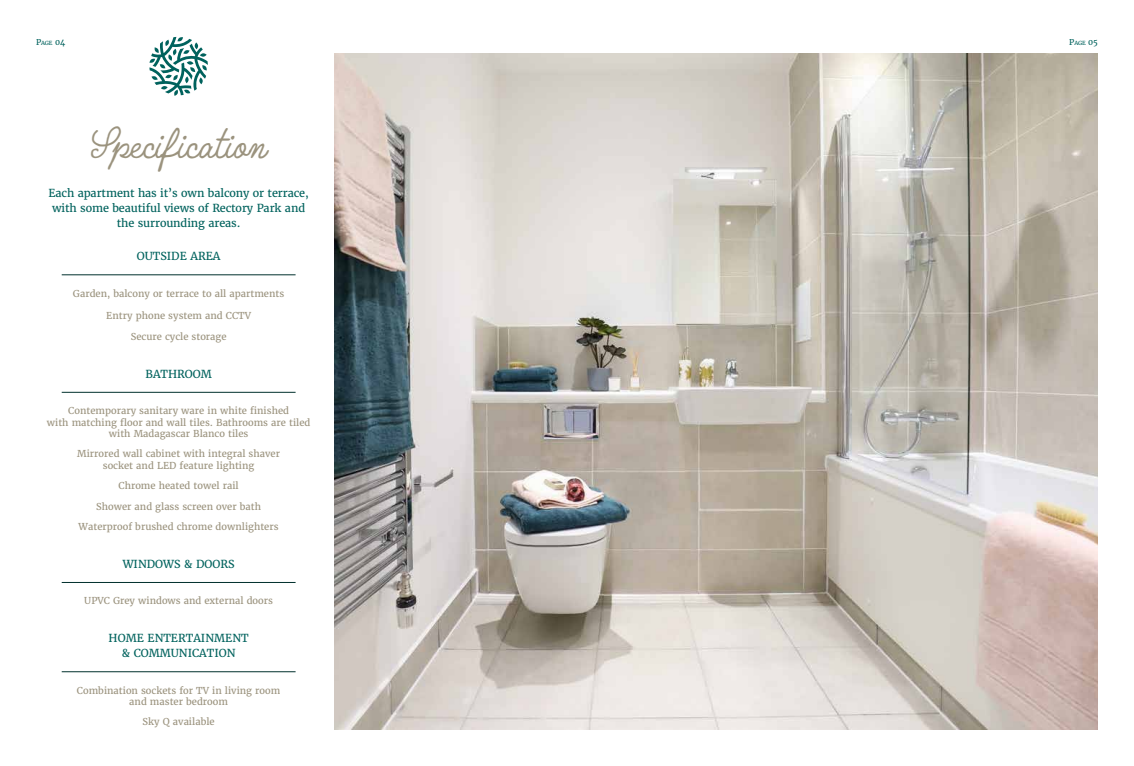
<style>
.page{position:relative;width:1134px;height:766px;background:#fff}
.page>*{position:absolute;margin:0;border:0;box-sizing:border-box;transform-origin:0 0}
.t1{font:39.9px "Quimby Mayoral";color:#9b937e}
.t2{font:11px/15px "Merriweather";letter-spacing:-.01em;color:#00625d;text-align:center}
.t3{font:9.5px/11.4px "Merriweather";color:#9b937e;text-align:center}
.t4{font:8px "Merriweather";color:#00625d}
.s1{font-size:5.6px}
</style>
<div class="page">
<hr style="left:62px;top:274px;width:234px;height:1px;background:#00302d">
<hr style="left:62px;top:392px;width:234px;height:1px;background:#00302d">
<hr style="left:62px;top:582px;width:234px;height:1px;background:#00302d">
<hr style="left:62px;top:671px;width:234px;height:1px;background:#00302d">
<svg style="left:149px;top:37px;width:59px;height:59px"></svg>
<img style="left:334px;top:53px;width:764px;height:676px">
<p class="t4" style="left:36px;top:37px;width:31px">P<span class="s1">AGE</span> 04</p>
<p class="t4" style="left:1069px;top:37px;width:30px">P<span class="s1">AGE</span> 05</p>
<h1 class="t1" style="left:91px;top:114px;width:176px">Specification</h1>
<p class="t2" style="left:48px;top:186px;width:262px">Each apartment has it’s own balcony or terrace, with some beautiful views of Rectory Park and the surrounding areas.</p>
<p class="t2" style="left:137px;top:249px;width:85px">OUTSIDE AREA</p>
<p class="t3" style="left:73px;top:287px;width:213px">Garden, balcony or terrace to all apartments</p>
<p class="t3" style="left:106px;top:306px;width:146px;line-height:20.4px">Entry phone system and CCTV<br>Secure cycle storage</p>
<p class="t2" style="left:146px;top:366px;width:68px">BATHROOM</p>
<p class="t3" style="left:47px;top:405px;width:265px">Contemporary sanitary ware in white finished<br>with matching floor and wall tiles. Bathrooms are tiled with Madagascar Blanco tiles</p>
<p class="t3" style="left:77px;top:448px;width:204px">Mirrored wall cabinet with integral shaver socket and LED feature lighting</p>
<p class="t3" style="left:79px;top:475px;width:201px;line-height:20.4px">Chrome heated towel rail<br>Shower and glass screen over bath<br>Waterproof brushed chrome downlighters</p>
<p class="t2" style="left:123px;top:556px;width:113px">WINDOWS &amp; DOORS</p>
<p class="t3" style="left:84px;top:595px;width:190px">UPVC Grey windows and external doors</p>
<p class="t2" style="left:109px;top:630px;width:141px">HOME ENTERTAINMENT &amp; COMMUNICATION</p>
<p class="t3" style="left:77px;top:684px;width:205px">Combination sockets for TV in living room and master bedroom</p>
<p class="t3" style="left:143px;top:716px;width:74px">Sky Q available</p>
</div>
